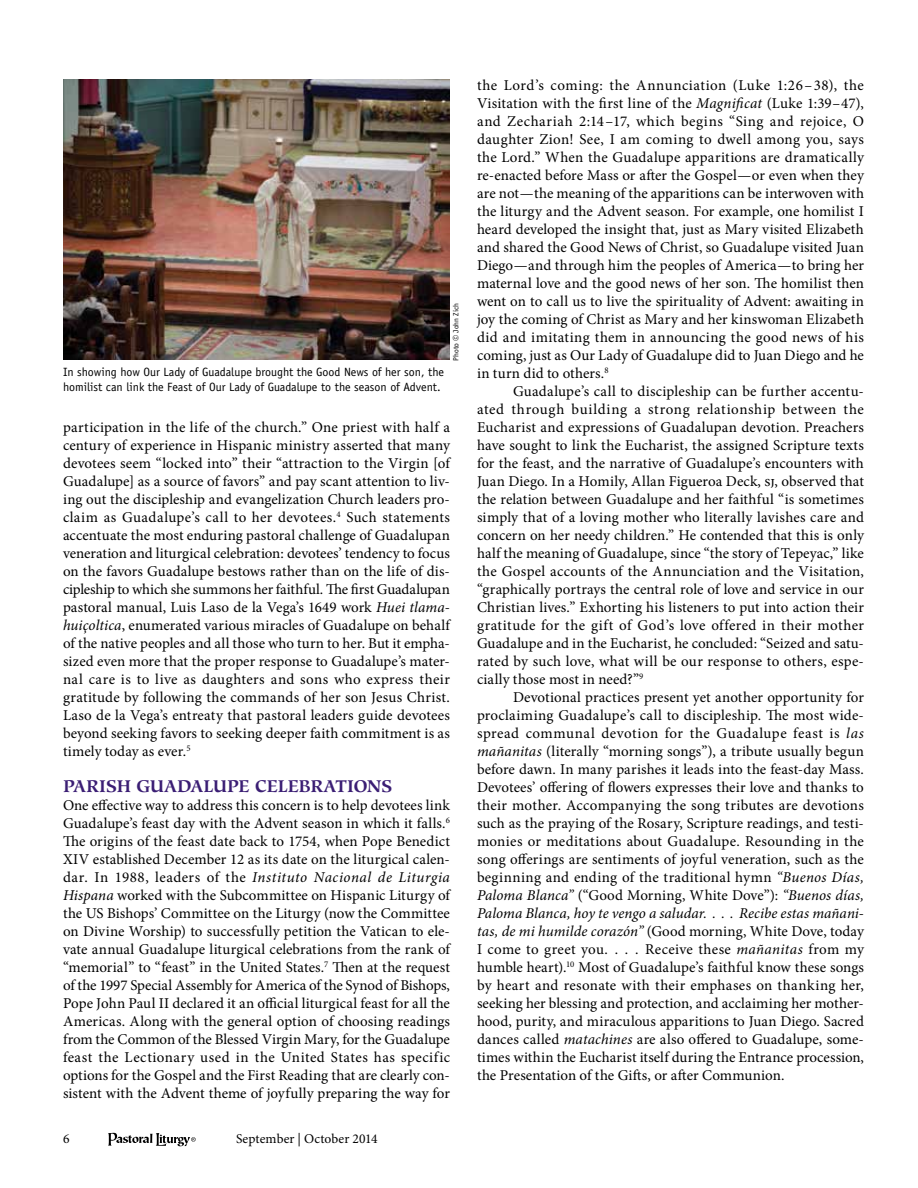
<style>
.page{position:relative;width:918px;height:1188px;background:#fff}
.page>*{position:absolute;margin:0;border:0;box-sizing:border-box;transform-origin:0 0}
.t1{font:700 16.8px "Hiroshige Std";letter-spacing:-.015em;color:#3b1e74}
.t2{font:15px/18px "Minion Pro";letter-spacing:.005em;color:#000;text-align:justify}
.t3{font:13.5px "Minion Pro";letter-spacing:.005em;color:#000}
.t4{font:12px/15px "Officina Sans Std";color:#000}
.t5{font:7.5px "Officina Sans Std";color:#000}
.s1{font-family:"Univers LT Std"}
.s2{font-style:italic}
</style>
<div class="page">
<svg style="left:108px;top:1133px;width:88px;height:13px"></svg>
<img style="left:63px;top:80px;width:387px;height:280px">
<p class="t4" style="left:63px;top:365px;width:382px">In showing how Our Lady of Guadalupe brought the Good News of her son, the homilist can link the Feast of Our Lady of Guadalupe to the season of Advent.</p>
<p class="t5" style="left:452px;top:361px;width:59px;rotate:-90deg">Photo <span class="s1">©</span> John Zich</p>
<p class="t2" style="left:63px;top:418px;width:389px">participation in the life of the church.” One priest with half a century of experience in Hispanic ministry asserted that many devotees seem “locked into” their “attraction to the Virgin [of Guadalupe] as a source of favors” and pay scant attention to liv&shy;ing out the discipleship and evangelization Church leaders pro&shy;claim as Guadalupe’s call to her devotees.<sup>4</sup> Such statements accentuate the most enduring pastoral challenge of Guadalupan veneration and liturgical celebration: devotees’ tendency to focus on the favors Guadalupe bestows rather than on the life of dis&shy;cipleship to which she summons her faithful. The first Guadalupan pastoral manual, Luis Laso de la Vega’s 1649 work <span class="s2">Huei tlama&shy;huiçoltica</span>, enumerated various miracles of Guadalupe on behalf of the native peoples and all those who turn to her. But it empha&shy;sized even more that the proper response to Guadalupe’s mater&shy;nal care is to live as daughters and sons who express their gratitude by following the commands of her son Jesus Christ.<br>Laso de la Vega’s entreaty that pastoral leaders guide devotees beyond seeking favors to seeking deeper faith commitment is as timely today as ever.<sup>5</sup></p>
<p class="t1" style="left:63px;top:776px;width:331px">PARISH GUADALUPE CELEBRATIONS</p>
<p class="t2" style="left:63px;top:796px;width:389px">One effective way to address this concern is to help devotees link Guadalupe’s feast day with the Advent season in which it falls.<sup>6<br></sup>The origins of the feast date back to 1754, when Pope Benedict XIV established December 12 as its date on the liturgical calen&shy;dar. In 1988, leaders of the <span class="s2">Instituto Nacional de Liturgia Hispana</span> worked with the Subcommittee on Hispanic Liturgy of the US Bishops’ Committee on the Liturgy (now the Committee on Divine Worship) to successfully petition the Vatican to ele&shy;vate annual Guadalupe liturgical celebrations from the rank of “memorial” to “feast” in the United States.<sup>7</sup> Then at the request of the 1997 Special Assembly for America of the Synod of Bishops, Pope John Paul II declared it an official liturgical feast for all the Americas. Along with the general option of choosing readings from the Common of the Blessed Virgin Mary, for the Guadalupe feast the Lectionary used in the United States has specific options for the Gospel and the First Reading that are clearly con&shy;sistent with the Advent theme of joyfully preparing the way for</p>
<p class="t3" style="left:63px;top:1129px;width:8px">6</p>
<p class="t3" style="left:236px;top:1129px;width:143px">September | October 2014</p>
<p class="t2" style="left:477px;top:76px;width:389px">the Lord’s coming: the Annunciation (Luke 1:26–38), the Visitation with the first line of the <span class="s2">Magnificat</span> (Luke 1:39–47), and Zechariah 2:14–17, which begins “Sing and rejoice, O daughter Zion! See, I am coming to dwell among you, says the Lord.” When the Guadalupe apparitions are dramatically re-enacted before Mass or after the Gospel—or even when they are not—the meaning of the apparitions can be interwoven with the liturgy and the Advent season. For example, one homilist I heard developed the insight that, just as Mary visited Elizabeth and shared the Good News of Christ, so Guadalupe visited Juan Diego—and through him the peoples of America—to bring her maternal love and the good news of her son. The homilist then went on to call us to live the spirituality of Advent: awaiting in joy the coming of Christ as Mary and her kinswoman Elizabeth did and imitating them in announcing the good news of his coming, just as Our Lady of Guadalupe did to Juan Diego and he in turn did to others.<sup>8</sup></p>
<p class="t2" style="left:477px;top:382px;width:389px;text-indent:36px">Guadalupe’s call to discipleship can be further accentu&shy;ated through building a strong relationship between the Eucharist and expressions of Guadalupan devotion. Preachers have sought to link the Eucharist, the assigned Scripture texts for the feast, and the narrative of Guadalupe’s encounters with Juan Diego. In a Homily, Allan Figueroa Deck, sj, observed that the relation between Guadalupe and her faithful “is sometimes simply that of a loving mother who literally lavishes care and concern on her needy children.” He contended that this is only half the meaning of Guadalupe, since “the story of Tepeyac,” like the Gospel accounts of the Annunciation and the Visitation, “graphically portrays the central role of love and service in our Christian lives.” Exhorting his listeners to put into action their gratitude for the gift of God’s love offered in their mother Guadalupe and in the Eucharist, he concluded: “Seized and satu&shy;rated by such love, what will be our response to others, espe&shy;cially those most in need?”<sup>9</sup></p>
<p class="t2" style="left:477px;top:688px;width:389px;text-indent:36px">Devotional practices present yet another opportunity for proclaiming Guadalupe’s call to discipleship. The most wide&shy;spread communal devotion for the Guadalupe feast is <span class="s2">las mañanitas</span> (literally “morning songs”), a tribute usually begun before dawn. In many parishes it leads into the feast-day Mass.<br>Devotees’ offering of flowers expresses their love and thanks to their mother. Accompanying the song tributes are devotions such as the praying of the Rosary, Scripture readings, and testi&shy;monies or meditations about Guadalupe. Resounding in the song offerings are sentiments of joyful veneration, such as the beginning and ending of the traditional hymn <span class="s2">“Buenos Días, Paloma Blanca”</span> (“Good Morning, White Dove”): <span class="s2">“Buenos días, Paloma Blanca, hoy te vengo a saludar. . . . Recibe estas mañani&shy;tas, de mi humilde corazón”</span> (Good morning, White Dove, today I come to greet you. . . . Receive these <span class="s2">mañanitas</span> from my humble heart).<sup>10</sup> Most of Guadalupe’s faithful know these songs by heart and resonate with their emphases on thanking her, seeking her blessing and protection, and acclaiming her mother&shy;hood, purity, and miraculous apparitions to Juan Diego. Sacred dances called <span class="s2">matachines</span> are also offered to Guadalupe, some&shy;times within the Eucharist itself during the Entrance procession, the Presentation of the Gifts, or after Communion.</p>
</div>
